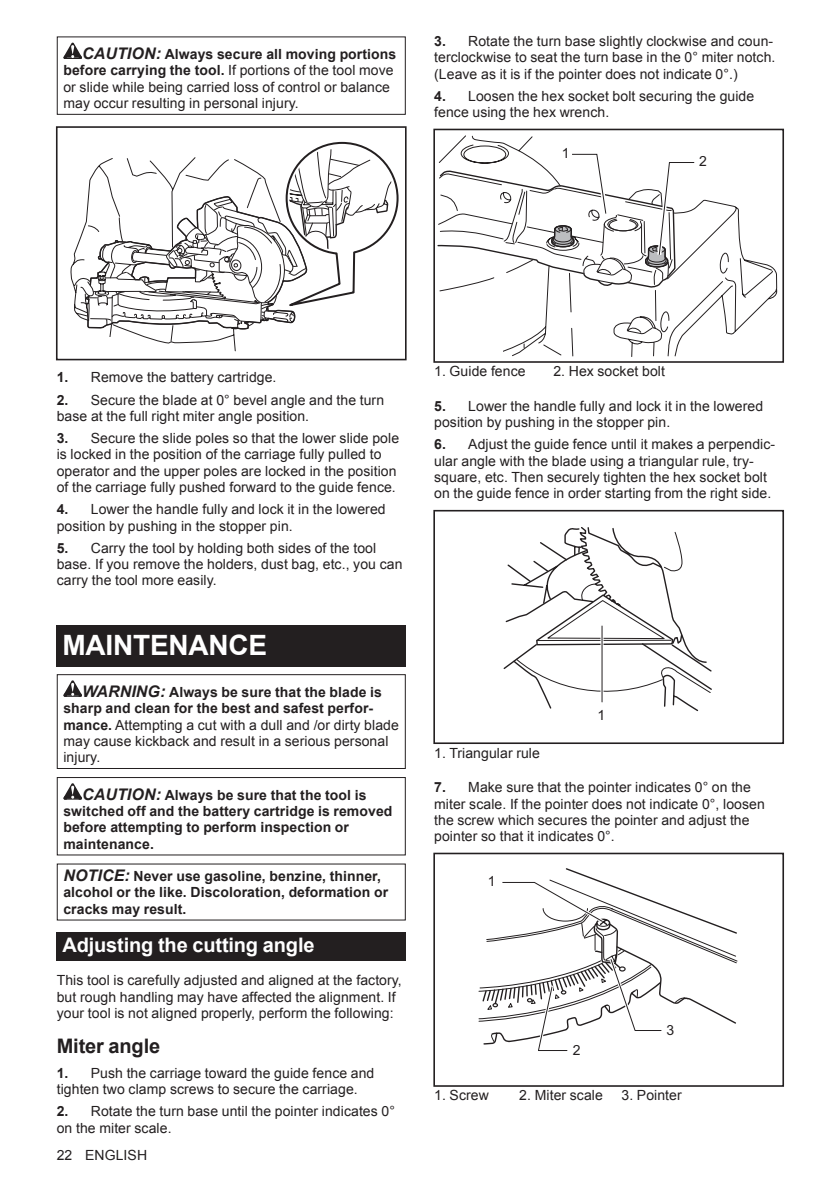
<style>
.page{position:relative;width:840px;height:1191px;background:#fff}
.page>*{position:absolute;margin:0;border:0;box-sizing:border-box;transform-origin:0 0}
.t1{font:700 28px "Arial";letter-spacing:-.01em;color:#fff}
.t2{font:700 20px "Arial";letter-spacing:-.01em;color:#fff}
.t3{font:700 20px "Arial";letter-spacing:-.01em;color:#231f20}
.t4{font:14px/16.4px "Arial";letter-spacing:.005em;color:#231f20}
.t5{font:700 14px/16.4px "Arial";letter-spacing:.005em;color:#231f20}
.s1{font-weight:700;font-style:italic;font-size:16px}
.s2{font-weight:700}
.s3{font-style:italic;font-size:16px}
</style>
<div class="page">
<svg style="left:63px;top:43px;width:19px;height:16px"></svg>
<div style="left:57px;top:36px;width:348px;height:79px;border:1px solid #231f20"></div>
<svg style="left:70px;top:235px;width:11px;height:83px"></svg>
<svg style="left:81px;top:141px;width:318px;height:211px"></svg>
<div style="left:57px;top:337px;width:68px;height:22px;background:#fff"></div>
<div style="left:56px;top:126px;width:350px;height:234px;border:2px solid #231f20"></div>
<div style="left:57px;top:625px;width:348px;height:41px;background:#231f20"></div>
<svg style="left:63px;top:680px;width:19px;height:17px"></svg>
<div style="left:57px;top:674px;width:348px;height:95px;border:1px solid #231f20"></div>
<svg style="left:63px;top:783px;width:19px;height:16px"></svg>
<div style="left:57px;top:777px;width:348px;height:78px;border:1px solid #231f20"></div>
<div style="left:57px;top:932px;width:348px;height:28px;background:#231f20"></div>
<div style="left:433px;top:129px;width:350px;height:234px;border:2px solid #231f20"></div>
<svg style="left:436px;top:135px;width:340px;height:228px"></svg>
<div style="left:433px;top:510px;width:350px;height:234px;border:2px solid #231f20"></div>
<svg style="left:503px;top:527px;width:209px;height:185px"></svg>
<hr style="left:600px;top:626px;width:3px;height:76px;background:#fff">
<hr style="left:601px;top:626px;width:1px;height:76px;background:#231f20">
<div style="left:433px;top:852px;width:350px;height:234px;border:2px solid #231f20"></div>
<svg style="left:478px;top:852px;width:259px;height:199px"></svg>
<p class="t4" style="left:63px;top:46px;width:334px;text-indent:19px"><span class="s1">CAUTION:</span> <span class="s2">Always secure all moving portions before carrying the tool.</span> If portions of the tool move or slide while being carried loss of control or balance may occur resulting in personal injury.</p>
<p class="t4" style="left:434px;top:33px;width:342px"><span class="s2">3.</span> Rotate the turn base slightly clockwise and coun&shy;terclockwise to seat the turn base in the 0° miter notch. (Leave as it is if the pointer does not indicate 0°.)</p>
<p class="t4" style="left:434px;top:88px;width:321px"><span class="s2">4.</span> Loosen the hex socket bolt securing the guide fence using the hex wrench.</p>
<p class="t4" style="left:561px;top:145px;width:9px">1</p>
<p class="t4" style="left:698px;top:153px;width:9px">2</p>
<p class="t4" style="left:57px;top:369px;width:221px"><span class="s2">1.</span> Remove the battery cartridge.</p>
<p class="t4" style="left:57px;top:391px;width:329px"><span class="s2">2.</span> Secure the blade at 0° bevel angle and the turn base at the full right miter angle position.</p>
<p class="t4" style="left:57px;top:430px;width:344px"><span class="s2">3.</span> Secure the slide poles so that the lower slide pole is locked in the position of the carriage fully pulled to operator and the upper poles are locked in the position of the carriage fully pushed forward to the guide fence.</p>
<p class="t4" style="left:57px;top:501px;width:330px"><span class="s2">4.</span> Lower the handle fully and lock it in the lowered position by pushing in the stopper pin.</p>
<p class="t4" style="left:57px;top:539px;width:347px"><span class="s2">5.</span> Carry the tool by holding both sides of the tool base. If you remove the holders, dust bag, etc., you can carry the tool more easily.</p>
<h1 class="t1" style="left:62px;top:626px;width:206px">MAINTENANCE</h1>
<p class="t4" style="left:63px;top:684px;width:337px;text-indent:19px"><span class="s1">WARNING:</span> <span class="s2">Always be sure that the blade is sharp and clean for the best and safest perfor&shy;mance.</span> Attempting a cut with a dull and /or dirty blade may cause kickback and result in a serious personal injury.</p>
<p class="t5" style="left:63px;top:787px;width:330px;text-indent:19px"><span class="s3">CAUTION:</span> Always be sure that the tool is switched off and the battery cartridge is removed before attempting to perform inspection or maintenance.</p>
<p class="t5" style="left:63px;top:868px;width:326px"><span class="s3">NOTICE:</span> Never use gasoline, benzine, thinner, alcohol or the like. Discoloration, deformation or cracks may result.</p>
<h2 class="t2" style="left:62px;top:931px;width:253px">Adjusting the cutting angle</h2>
<p class="t4" style="left:57px;top:972px;width:346px">This tool is carefully adjusted and aligned at the factory, but rough handling may have affected the alignment. If your tool is not aligned properly, perform the following:</p>
<h2 class="t3" style="left:57px;top:1032px;width:105px">Miter angle</h2>
<p class="t4" style="left:57px;top:1064px;width:319px"><span class="s2">1.</span> Push the carriage toward the guide fence and tighten two clamp screws to secure the carriage.</p>
<p class="t4" style="left:57px;top:1103px;width:339px"><span class="s2">2.</span> Rotate the turn base until the pointer indicates 0° on the miter scale.</p>
<p class="t4" style="left:57px;top:1147px;width:92px">22 ENGLISH</p>
<p class="t4" style="left:434px;top:363px;width:93px">1. Guide fence</p>
<p class="t4" style="left:553px;top:363px;width:113px">2. Hex socket bolt</p>
<p class="t4" style="left:434px;top:398px;width:330px"><span class="s2">5.</span> Lower the handle fully and lock it in the lowered position by pushing in the stopper pin.</p>
<p class="t4" style="left:434px;top:436px;width:342px"><span class="s2">6.</span> Adjust the guide fence until it makes a perpendic&shy;ular angle with the blade using a triangular rule, try&shy;square, etc. Then securely tighten the hex socket bolt on the guide fence in order starting from the right side.</p>
<p class="t4" style="left:597px;top:706px;width:9px">1</p>
<p class="t4" style="left:434px;top:744px;width:107px">1. Triangular rule</p>
<p class="t4" style="left:434px;top:779px;width:332px"><span class="s2">7.</span> Make sure that the pointer indicates 0° on the miter scale. If the pointer does not indicate 0°, loosen the screw which secures the pointer and adjust the pointer so that it indicates 0°.</p>
<p class="t4" style="left:487px;top:873px;width:9px">1</p>
<p class="t4" style="left:572px;top:1041px;width:9px">2</p>
<p class="t4" style="left:666px;top:1021px;width:9px">3</p>
<p class="t4" style="left:434px;top:1087px;width:56px">1. Screw</p>
<p class="t4" style="left:519px;top:1087px;width:85px">2. Miter scale</p>
<p class="t4" style="left:621px;top:1087px;width:62px">3. Pointer</p>
</div>
